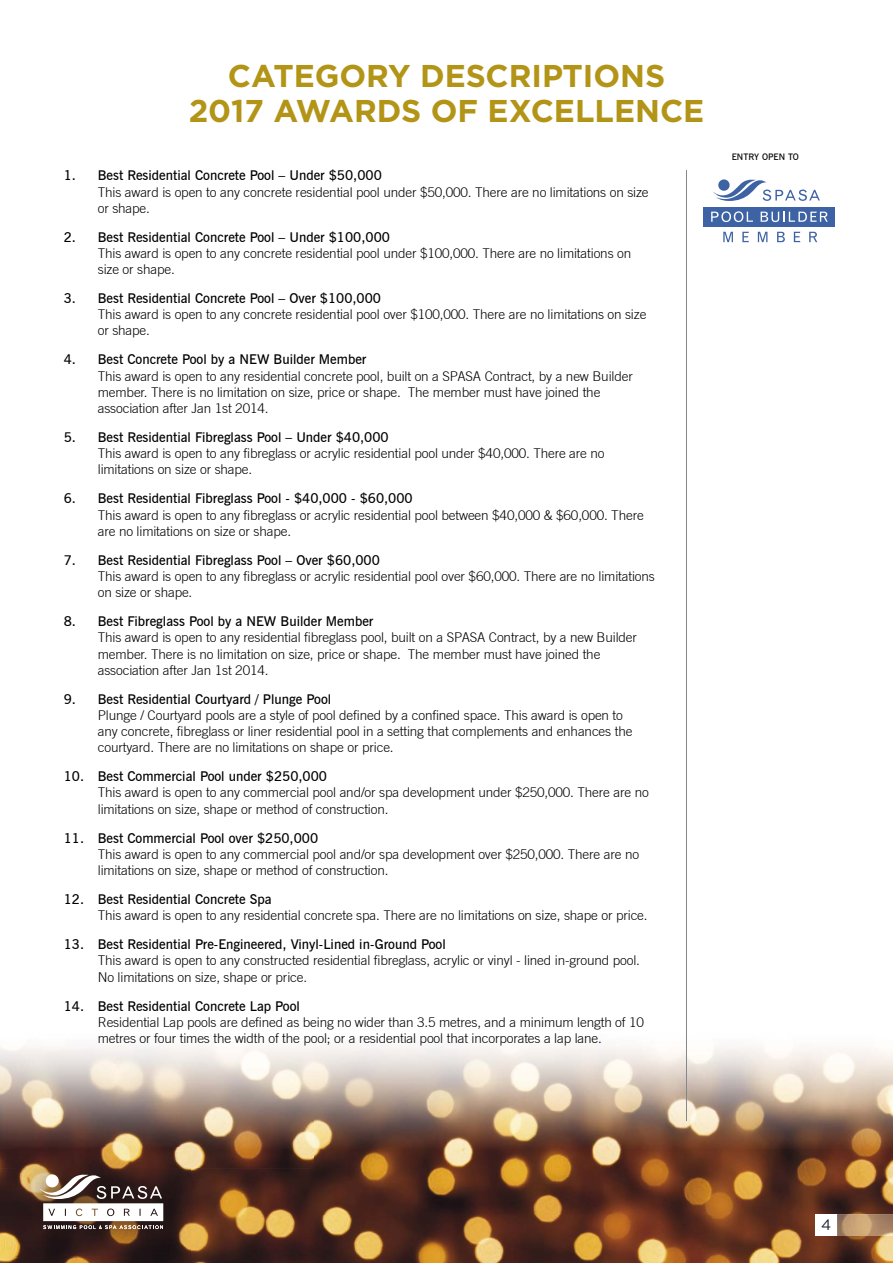
<style>
.page{position:relative;width:893px;height:1263px;background:#fff}
.page>*{position:absolute;margin:0;border:0;box-sizing:border-box;transform-origin:0 0}
.t1{font:700 31.5px/35.1px "Gotham";color:#b29416;text-align:center}
.t2{font:15px "Gotham";color:#1e2232}
.t3{font:300 13.5px/16.2px "Trade Gothic";letter-spacing:-.01em;color:#000}
.t4{font:600 13.5px "News Gothic BT";color:#000}
.t5{font:600 9px "News Gothic BT";color:#000}
</style>
<div class="page">
<img style="left:0;top:1043px;width:315px;height:125px">
<img style="left:315px;top:1043px;width:578px;height:220px">
<img style="left:0;top:1168px;width:52px;height:95px">
<img style="left:158px;top:1168px;width:157px;height:95px">
<img style="left:52px;top:1256px;width:106px;height:7px">
<img style="left:15px;top:1147px;width:176px;height:109px">
<svg style="left:39px;top:1174px;width:124px;height:55px"></svg>
<svg style="left:723px;top:232px;width:10px;height:10px"></svg>
<svg style="left:742px;top:232px;width:7px;height:10px"></svg>
<svg style="left:758px;top:232px;width:9px;height:10px"></svg>
<svg style="left:777px;top:232px;width:8px;height:10px"></svg>
<svg style="left:794px;top:232px;width:6px;height:10px"></svg>
<svg style="left:809px;top:232px;width:8px;height:10px"></svg>
<svg style="left:713px;top:179px;width:107px;height:22px"></svg>
<div style="left:703px;top:207px;width:132px;height:20px;background:#3d63a5"></div>
<svg style="left:711px;top:211px;width:42px;height:11px"></svg>
<svg style="left:761px;top:212px;width:67px;height:10px"></svg>
<hr style="left:686px;top:170px;width:1px;height:951px;background:#868788">
<img style="left:837px;top:1214px;width:56px;height:22px">
<div style="left:815px;top:1214px;width:22px;height:22px;background:#fff"></div>
<h1 class="t1" style="left:189px;top:58px;width:517px">CATEGORY DESCRIPTIONS<br>2017 AWARDS OF EXCELLENCE</h1>
<p class="t4" style="left:64px;top:167px;width:320px">1. Best Residential Concrete Pool – Under $50,000</p>
<p class="t3" style="left:98px;top:183px;width:552px">This award is open to any concrete residential pool under $50,000. There are no limitations on size or shape.</p>
<p class="t4" style="left:64px;top:229px;width:328px">2. Best Residential Concrete Pool – Under $100,000</p>
<p class="t3" style="left:98px;top:245px;width:535px">This award is open to any concrete residential pool under $100,000. There are no limitations on size or shape.</p>
<p class="t4" style="left:64px;top:290px;width:319px">3. Best Residential Concrete Pool – Over $100,000</p>
<p class="t3" style="left:98px;top:306px;width:550px">This award is open to any concrete residential pool over $100,000. There are no limitations on size or shape.</p>
<p class="t4" style="left:64px;top:351px;width:304px">4. Best Concrete Pool by a NEW Builder Member</p>
<p class="t3" style="left:98px;top:368px;width:537px">This award is open to any residential concrete pool, built on a SPASA Contract, by a new Builder member. There is no limitation on size, price or shape. The member must have joined the association after Jan 1st 2014.</p>
<p class="t4" style="left:64px;top:429px;width:326px">5. Best Residential Fibreglass Pool – Under $40,000</p>
<p class="t3" style="left:98px;top:445px;width:508px">This award is open to any fibreglass or acrylic residential pool under $40,000. There are no limitations on size or shape.</p>
<p class="t4" style="left:64px;top:490px;width:350px">6. Best Residential Fibreglass Pool - $40,000 - $60,000</p>
<p class="t3" style="left:98px;top:506px;width:547px">This award is open to any fibreglass or acrylic residential pool between $40,000 &amp; $60,000. There are no limitations on size or shape.</p>
<p class="t4" style="left:64px;top:552px;width:318px">7. Best Residential Fibreglass Pool – Over $60,000</p>
<p class="t3" style="left:98px;top:568px;width:559px">This award is open to any fibreglass or acrylic residential pool over $60,000. There are no limitations on size or shape.</p>
<p class="t4" style="left:64px;top:613px;width:311px">8. Best Fibreglass Pool by a NEW Builder Member</p>
<p class="t3" style="left:98px;top:629px;width:541px">This award is open to any residential fibreglass pool, built on a SPASA Contract, by a new Builder member. There is no limitation on size, price or shape. The member must have joined the association after Jan 1st 2014.</p>
<p class="t4" style="left:64px;top:691px;width:269px">9. Best Residential Courtyard / Plunge Pool</p>
<p class="t3" style="left:98px;top:707px;width:536px">Plunge / Courtyard pools are a style of pool defined by a confined space. This award is open to any concrete, fibreglass or liner residential pool in a setting that complements and enhances the courtyard. There are no limitations on shape or price.</p>
<p class="t4" style="left:64px;top:768px;width:265px">10. Best Commercial Pool under $250,000</p>
<p class="t3" style="left:98px;top:784px;width:552px">This award is open to any commercial pool and/or spa development under $250,000. There are no limitations on size, shape or method of construction.</p>
<p class="t4" style="left:64px;top:830px;width:256px">11. Best Commercial Pool over $250,000</p>
<p class="t3" style="left:98px;top:846px;width:543px">This award is open to any commercial pool and/or spa development over $250,000. There are no limitations on size, shape or method of construction.</p>
<p class="t4" style="left:64px;top:891px;width:209px">12. Best Residential Concrete Spa</p>
<p class="t3" style="left:98px;top:907px;width:551px">This award is open to any residential concrete spa. There are no limitations on size, shape or price.</p>
<p class="t4" style="left:64px;top:936px;width:383px">13. Best Residential Pre-Engineered, Vinyl-Lined in-Ground Pool</p>
<p class="t3" style="left:98px;top:952px;width:544px">This award is open to any constructed residential fibreglass, acrylic or vinyl - lined in-ground pool.<br>No limitations on size, shape or price.</p>
<p class="t4" style="left:64px;top:997px;width:238px">14. Best Residential Concrete Lap Pool</p>
<p class="t3" style="left:98px;top:1014px;width:548px">Residential Lap pools are defined as being no wider than 3.5 metres, and a minimum length of 10 metres or four times the width of the pool; or a residential pool that incorporates a lap lane.</p>
<p class="t5" style="left:732px;top:151px;width:69px">ENTRY OPEN TO</p>
<p class="t2" style="left:821px;top:1217px;width:12px">4</p>
</div>
